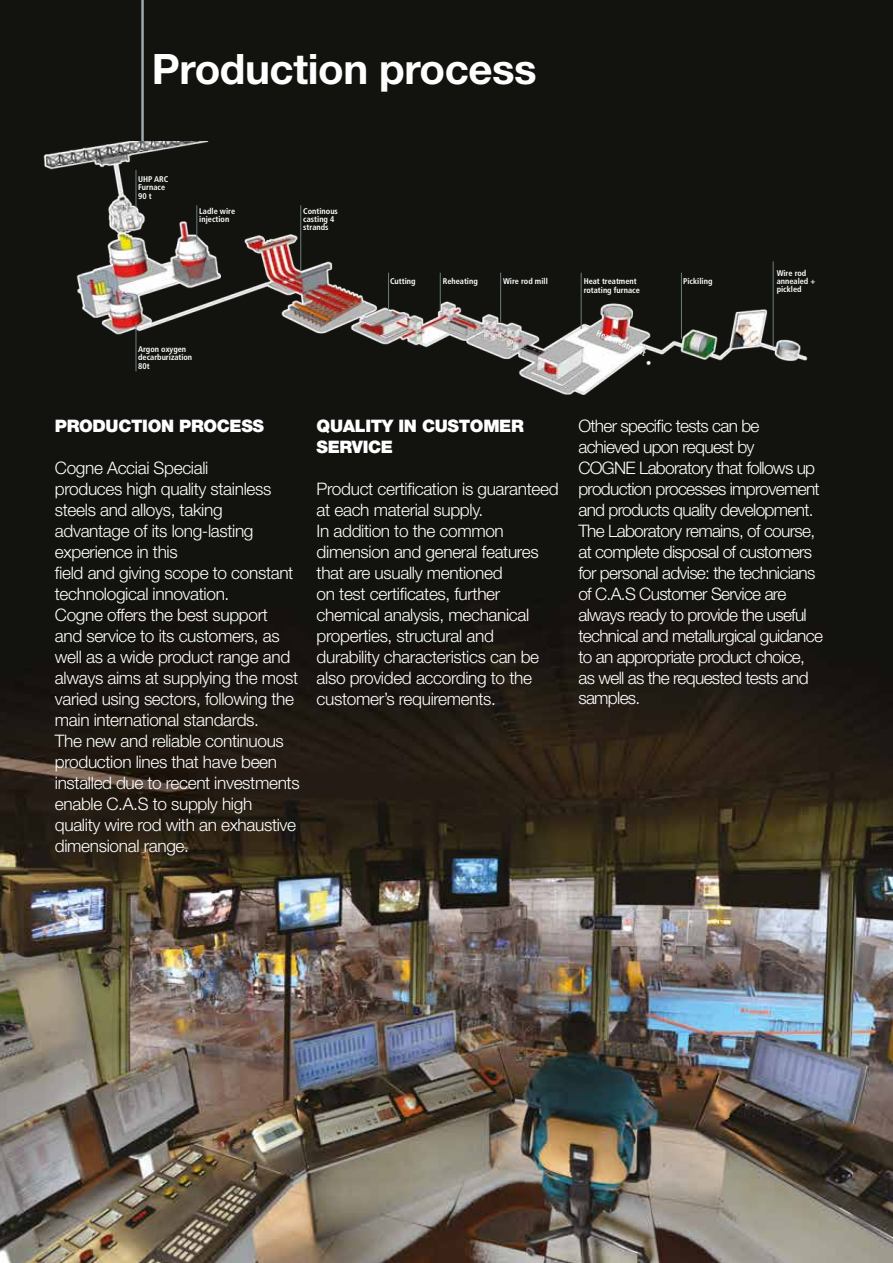
<style>
.page{position:relative;width:893px;height:1263px;background:#fff}
.page>*{position:absolute;margin:0;border:0;box-sizing:border-box;transform-origin:0 0}
.t1{font:700 42px "Helvetica Neue";letter-spacing:-.01em;color:#fff}
.t2{font:300 17.25px/21px "Helvetica Neue";letter-spacing:-.02em;color:#fff}
.t3{font:300 17.25px/21px "Helvetica Neue";letter-spacing:-.04em;color:#fff}
.t4{font:900 17.25px/21px "Helvetica Neue";letter-spacing:-.02em;color:#fff}
.t5{font:700 condensed 8.25px/8.2px "Frutiger";color:#fff}
</style>
<div class="page">
<img style="left:0;top:0;width:893px;height:1263px">
<hr style="left:141px;top:0;width:3px;height:141px;background:#9ba9ac">
<img style="left:33px;top:141px;width:785px;height:259px">
<hr style="left:136px;top:170px;width:1px;height:37px;background:#6c7d80">
<hr style="left:136px;top:322px;width:1px;height:49px;background:#6c7d80">
<hr style="left:196px;top:205px;width:1px;height:38px;background:#6c7d80">
<hr style="left:300px;top:205px;width:1px;height:66px;background:#6c7d80">
<hr style="left:388px;top:273px;width:1px;height:37px;background:#6c7d80">
<hr style="left:440px;top:273px;width:1px;height:37px;background:#6c7d80">
<hr style="left:500px;top:273px;width:1px;height:49px;background:#6c7d80">
<hr style="left:581px;top:273px;width:1px;height:56px;background:#6c7d80">
<hr style="left:681px;top:273px;width:1px;height:66px;background:#6c7d80">
<hr style="left:773px;top:261px;width:1px;height:86px;background:#6c7d80">
<h1 class="t1" style="left:152px;top:43px;width:386px">Production process</h1>
<p class="t5" style="left:138px;top:175px;width:32px">UHP ARC<br>Furnace<br>90 t</p>
<p class="t5" style="left:199px;top:207px;width:37px">Ladle wire injection</p>
<p class="t5" style="left:138px;top:345px;width:56px">Argon oxygen decarburization<br>80t</p>
<p class="t5" style="left:303px;top:207px;width:36px">Continous casting 4 strands</p>
<p class="t5" style="left:390px;top:277px;width:27px">Cutting</p>
<p class="t5" style="left:443px;top:277px;width:37px">Reheating</p>
<p class="t5" style="left:503px;top:277px;width:46px">Wire rod mill</p>
<p class="t4" style="left:55px;top:415px;width:211px">PRODUCTION PROCESS</p>
<p class="t2" style="left:55px;top:457px;width:246px">Cogne Acciai Speciali<br>produces high quality stainless steels and alloys, taking advantage of its long-lasting experience in this<br>field and giving scope to constant technological innovation.<br>Cogne offers the best support and service to its customers, as well as a wide product range and always aims at supplying the most varied using sectors, following the main international standards.<br>The new and reliable continuous production lines that have been installed due to recent investments enable C.A.S to supply high quality wire rod with an exhaustive dimensional range.</p>
<p class="t4" style="left:317px;top:415px;width:209px">QUALITY IN CUSTOMER<br>SERVICE</p>
<p class="t2" style="left:317px;top:478px;width:244px">Product certification is guaranteed at each material supply.<br>In addition to the common dimension and general features that are usually mentioned<br>on test certificates, further chemical analysis, mechanical properties, structural and durability characteristics can be also provided according to the customer’s requirements.</p>
<p class="t5" style="left:584px;top:277px;width:58px">Heat treatment rotating furnace</p>
<p class="t5" style="left:599px;top:328px;width:55px;rotate:24deg">Heat treatment</p>
<p class="t5" style="left:683px;top:277px;width:31px">Pickiling</p>
<p class="t5" style="left:777px;top:269px;width:40px">Wire rod annealed + pickled</p>
<p class="t3" style="left:578px;top:414px;width:246px">Other specific tests can be achieved upon request by<br>COGNE Laboratory that follows up production processes improvement and products quality development.<br>The Laboratory remains, of course, at complete disposal of customers for personal advise: the technicians of C.A.S Customer Service are always ready to provide the useful technical and metallurgical guidance to an appropriate product choice, as well as the requested tests and samples.</p>
</div>
